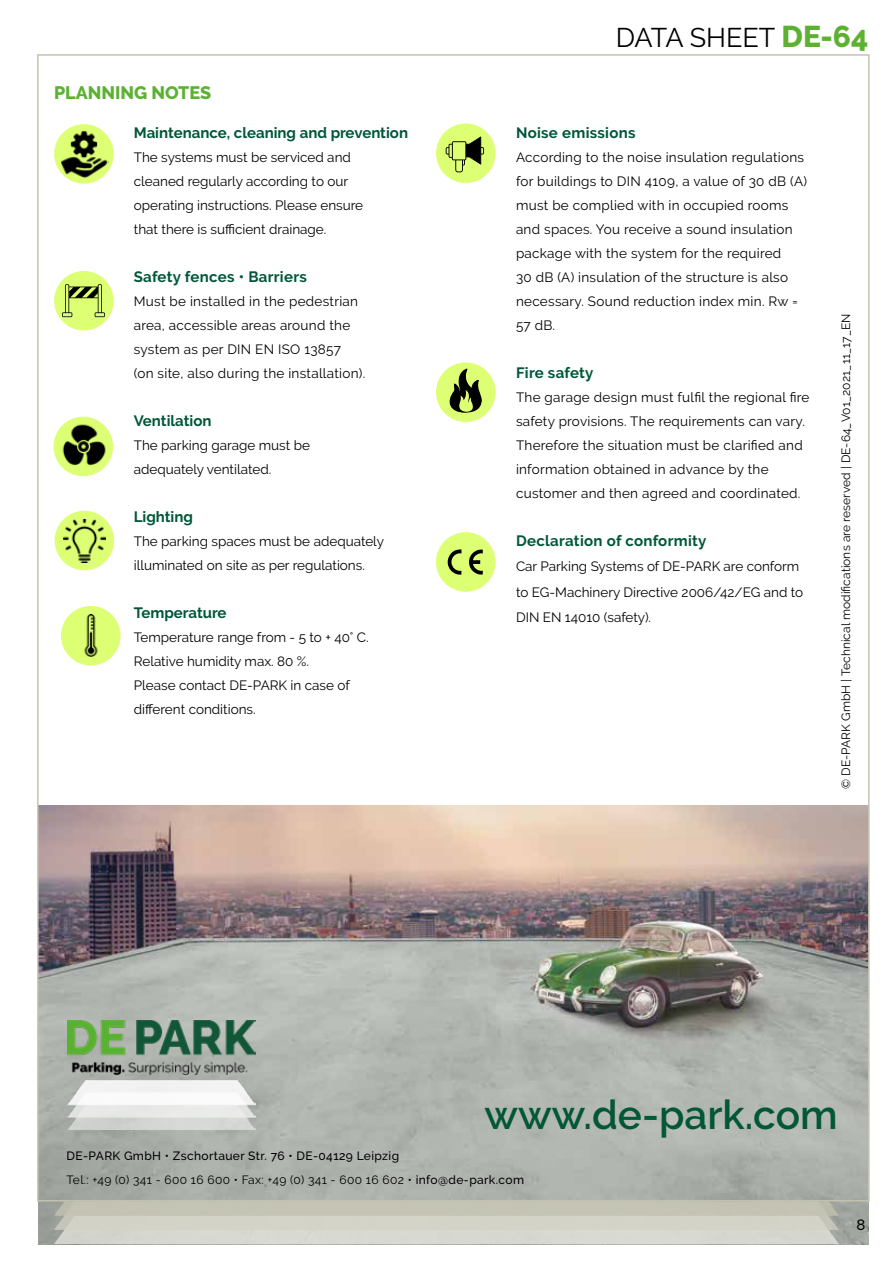
<style>
.page{position:relative;width:893px;height:1263px;background:#fff}
.page>*{position:absolute;margin:0;border:0;box-sizing:border-box;transform-origin:0 0}
.t1{font:600 40.5px "Raleway";color:#015737}
.t2{font:27px "Raleway";color:#000}
.t3{font:800 18px "Raleway";color:#5cb132}
.t4{font:700 15px "Raleway";letter-spacing:.02em;color:#015737}
.t5{font:700 15px "Raleway";color:#015737}
.t6{font:500 15px "Raleway";color:#000}
.t7{font:13.5px/24px "Raleway";letter-spacing:.015em;color:#000}
.t8{font:500 12px/24px "Raleway";letter-spacing:.03em;color:#000}
.t9{font:12px "Raleway";letter-spacing:.005em;color:#000}
.s1{font-weight:800;font-size:30px;color:#5cb132}
.s2{font-weight:400}
</style>
<div class="page">
<img style="left:39px;top:806px;width:829px;height:438px">
<img style="left:68px;top:1020px;width:188px;height:109px">
<div style="left:436px;top:532px;width:59px;height:60px;background:#dcff73;border-radius:50%"></div>
<svg style="left:448px;top:549px;width:35px;height:26px"></svg>
<div style="left:436px;top:362px;width:59px;height:60px;background:#dcff73;border-radius:50%"></div>
<svg style="left:448px;top:367px;width:34px;height:46px"></svg>
<div style="left:54px;top:271px;width:60px;height:59px;background:#dcff73;border-radius:50%"></div>
<svg style="left:62px;top:284px;width:43px;height:33px"></svg>
<div style="left:436px;top:124px;width:59px;height:59px;background:#dcff73;border-radius:50%"></div>
<svg style="left:446px;top:137px;width:38px;height:35px"></svg>
<div style="left:55px;top:511px;width:59px;height:59px;background:#dcff73;border-radius:50%"></div>
<img style="left:63px;top:519px;width:42px;height:44px">
<img style="left:54px;top:417px;width:59px;height:59px">
<div style="left:54px;top:124px;width:60px;height:60px;background:#dcff73;border-radius:50%"></div>
<img style="left:60px;top:129px;width:48px;height:49px">
<div style="left:61px;top:606px;width:60px;height:59px;background:#dcff73;border-radius:50%"></div>
<img style="left:61px;top:615px;width:60px;height:42px">
<svg style="left:54px;top:1201px;width:806px;height:43px;background:#cdcdc2"></svg>
<h3 class="t3" style="left:54px;top:82px;width:159px">PLANNING NOTES</h3>
<p class="t5" style="left:134px;top:124px;width:276px">Maintenance, cleaning and prevention</p>
<p class="t7" style="left:134px;top:145px;width:231px">The systems must be serviced and cleaned regularly according to our operating instructions. Please ensure that there is sufficient drainage.</p>
<p class="t4" style="left:134px;top:268px;width:175px">Safety fences • Barriers</p>
<p class="t7" style="left:134px;top:289px;width:233px">Must be installed in the pedestrian area, accessible areas around the system as per DIN EN ISO 13857<br>(on site, also during the installation).</p>
<p class="t5" style="left:134px;top:412px;width:79px">Ventilation</p>
<p class="t7" style="left:134px;top:433px;width:178px">The parking garage must be adequately ventilated.</p>
<p class="t5" style="left:134px;top:508px;width:61px">Lighting</p>
<p class="t7" style="left:134px;top:529px;width:252px">The parking spaces must be adequately illuminated on site as per regulations.</p>
<p class="t5" style="left:134px;top:604px;width:94px">Temperature</p>
<p class="t7" style="left:134px;top:625px;width:236px">Temperature range from - 5 to + 40° C.<br>Relative humidity max. 80 %.<br>Please contact DE-PARK in case of different conditions.</p>
<h2 class="t2" style="left:616px;top:22px;width:254px">DATA SHEET <span class="s1">DE-64</span></h2>
<p class="t4" style="left:516px;top:124px;width:121px">Noise emissions</p>
<p class="t7" style="left:516px;top:145px;width:292px">According to the noise insulation regulations for buildings to DIN 4109, a value of 30 dB (A) must be complied with in occupied rooms and spaces. You receive a sound insulation package with the system for the required<br>30 dB (A) insulation of the structure is also necessary. Sound reduction index min. Rw = 57 dB.</p>
<p class="t4" style="left:516px;top:364px;width:79px">Fire safety</p>
<p class="t7" style="left:516px;top:385px;width:295px">The garage design must fulfil the regional fire safety provisions. The requirements can vary.<br>Therefore the situation must be clarified and information obtained in advance by the customer and then agreed and coordinated.</p>
<p class="t4" style="left:516px;top:532px;width:192px">Declaration of conformity</p>
<p class="t7" style="left:516px;top:554px;width:289px;line-height:25.5px">Car Parking Systems of DE-PARK are conform to EG-Machinery Directive 2006/42/EG and to<br>DIN EN 14010 (safety).</p>
<p class="t9" style="left:839px;top:789px;width:477px;rotate:-90deg">© DE-PARK GmbH | Technical modifications are reserved | DE-64_V01_2021_11_17_EN</p>
<h1 class="t1" style="left:485px;top:1092px;width:355px">www.de-park.com</h1>
<p class="t8" style="left:67px;top:1143px;width:459px">DE-PARK GmbH • Zschortauer Str. 76 • DE-04129 Leipzig<br><span class="s2">Tel.: +49 (0) 341 - 600 16 600 • Fax: +49 (0) 341 - 600 16 602 •</span> info@de-park.com</p>
<p class="t6" style="left:856px;top:1216px;width:10px">8</p>
</div>
